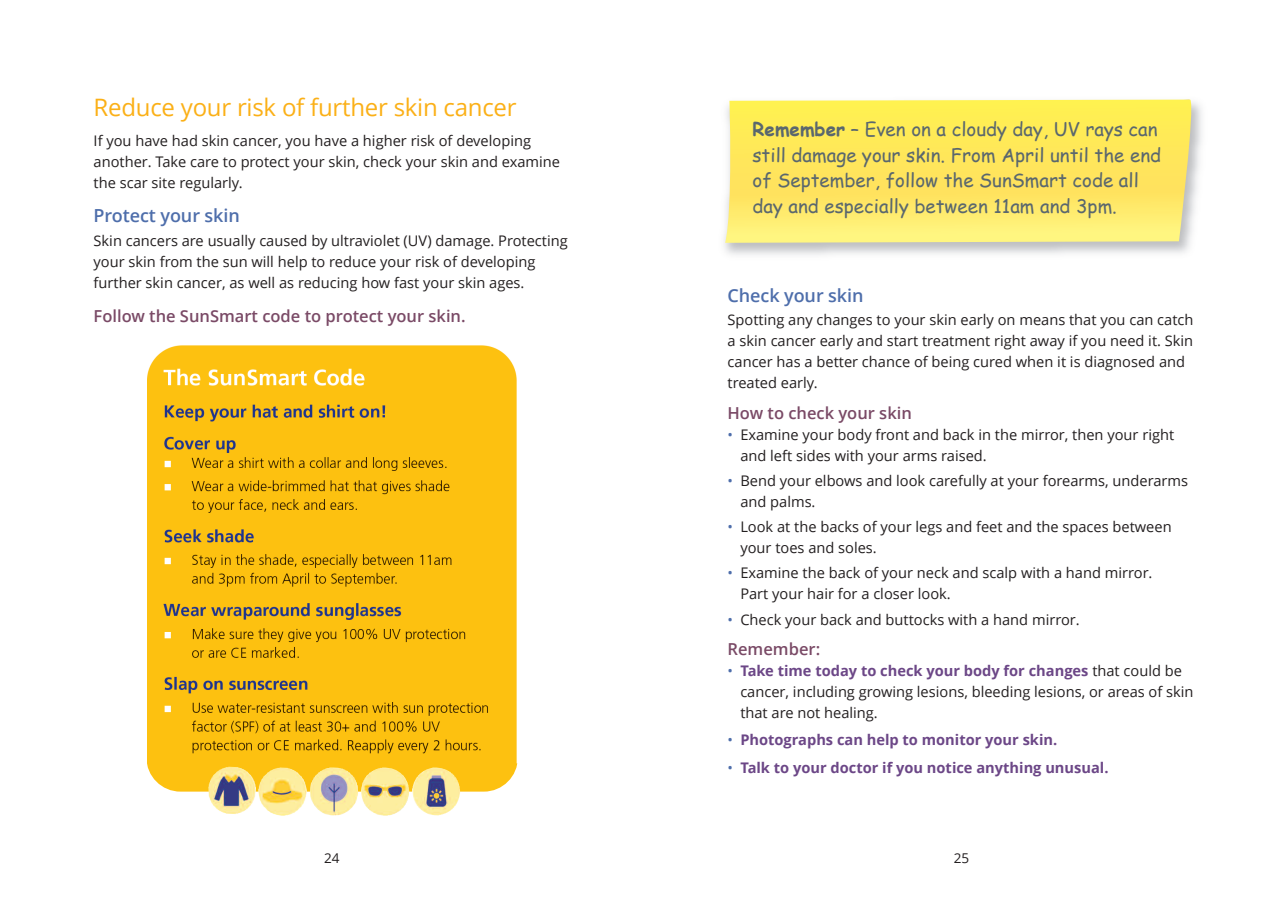
<style>
.page{position:relative;width:1285px;height:919px;background:#fff}
.page>*{position:absolute;margin:0;border:0;box-sizing:border-box;transform-origin:0 0}
.t1{font:24px "Open Sans";letter-spacing:-.01em;color:#fbb017}
.t2{font:18.75px/25.5px "Comic Sans MS";color:#5a676e}
.t3{font:600 18px "Open Sans";letter-spacing:-.005em;color:#4e6eab}
.t4{font:600 16.5px "Open Sans";color:#7a4a66}
.t5{font:14.7px/21px "Open Sans";color:#231f20}
.t6{font:700 14.7px "Open Sans";color:#6c4787}
.t7{font:13.5px "Open Sans";color:#231f20}
.s1{font-weight:700}
.s2{color:#4e6eab}
.s3{font-weight:700;color:#6c4787}
.s4{font-weight:400;color:#4e6eab}
</style>
<div class="page">
<img style="left:724px;top:99px;width:478px;height:156px">
<svg style="left:725px;top:100px;width:465px;height:143px;background:#feea63"></svg>
<img style="left:147px;top:342px;width:370px;height:449px;border-radius:34px">
<img style="left:208px;top:766px;width:94px;height:48px">
<h1 class="t1" style="left:94px;top:91px;width:424px">Reduce your risk of further skin cancer</h1>
<p class="t5" style="left:94px;top:129px;width:468px">If you have had skin cancer, you have a higher risk of developing another. Take care to protect your skin, check your skin and examine the scar site regularly.</p>
<p class="t3" style="left:94px;top:203px;width:148px">Protect your skin</p>
<p class="t5" style="left:94px;top:229px;width:475px">Skin cancers are usually caused by ultraviolet (UV) damage. Protecting your skin from the sun will help to reduce your risk of developing further skin cancer, as well as reducing how fast your skin ages.</p>
<p class="t4" style="left:94px;top:304px;width:373px">Follow the SunSmart code to protect your skin.</p>
<p class="t7" style="left:324px;top:848px;width:17px">24</p>
<p class="t2" style="left:752px;top:116px;width:410px"><span class="s1">Remember</span> – Even on a cloudy day, UV rays can still damage your skin. From April until the end of September, follow the SunSmart code all day and especially between 11am and 3pm.</p>
<p class="t3" style="left:727px;top:283px;width:137px">Check your skin</p>
<p class="t5" style="left:727px;top:309px;width:467px">Spotting any changes to your skin early on means that you can catch a skin cancer early and start treatment right away if you need it. Skin cancer has a better chance of being cured when it is diagnosed and treated early.</p>
<p class="t4" style="left:727px;top:401px;width:186px">How to check your skin</p>
<p class="t5" style="left:740px;top:423px;width:435px;text-indent:-13px"><span class="s2">•</span> Examine your body front and back in the mirror, then your right and left sides with your arms raised.</p>
<p class="t5" style="left:740px;top:469px;width:449px;text-indent:-13px"><span class="s2">•</span> Bend your elbows and look carefully at your forearms, underarms and palms.</p>
<p class="t5" style="left:740px;top:516px;width:433px;text-indent:-13px"><span class="s2">•</span> Look at the backs of your legs and feet and the spaces between your toes and soles.</p>
<p class="t5" style="left:740px;top:562px;width:413px;text-indent:-13px"><span class="s2">•</span> Examine the back of your neck and scalp with a hand mirror.<br>Part your hair for a closer look.</p>
<p class="t5" style="left:727px;top:608px;width:353px"><span class="s2">•</span> Check your back and buttocks with a hand mirror.</p>
<p class="t4" style="left:727px;top:637px;width:94px">Remember:</p>
<p class="t5" style="left:740px;top:659px;width:454px;text-indent:-13px"><span class="s2">•</span> <span class="s3">Take time today to check your body for changes</span> that could be cancer, including growing lesions, bleeding lesions, or areas of skin that are not healing.</p>
<p class="t6" style="left:727px;top:729px;width:331px"><span class="s4">•</span> Photographs can help to monitor your skin.</p>
<p class="t6" style="left:727px;top:757px;width:382px"><span class="s4">•</span> Talk to your doctor if you notice anything unusual.</p>
<p class="t7" style="left:953px;top:848px;width:17px">25</p>
</div>
